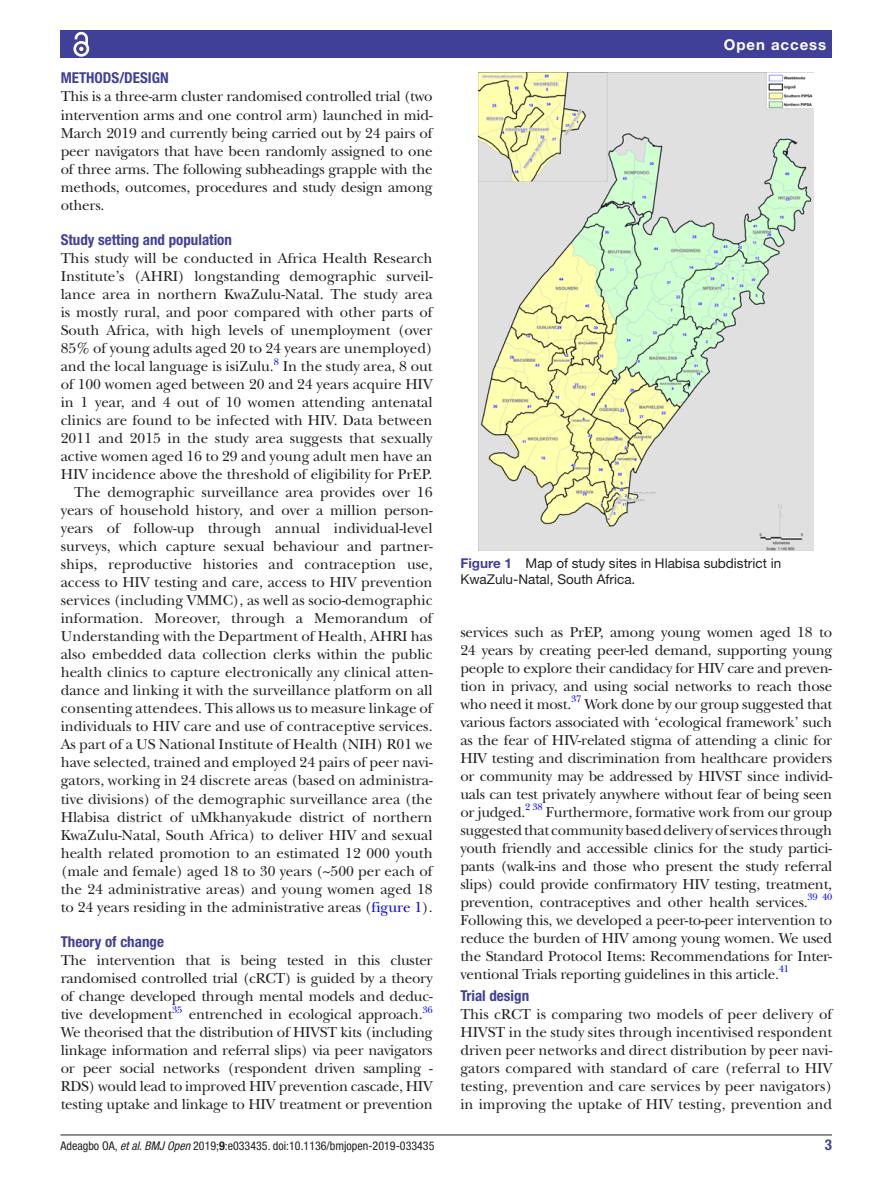
<style>
.page{position:relative;width:893px;height:1191px;background:#fff}
.page>*{position:absolute;margin:0;border:0;box-sizing:border-box;transform-origin:0 0}
.t1{font:15px/18px "New Baskerville";color:#231f20;text-align:justify}
.t2{font:700 condensed 15px "Helvetica Neue LT Std";color:#414099}
.t3{font:700 15px "Helvetica Neue LT Std";letter-spacing:.065em;color:#fff}
.t4{font:13.5px/16.2px "Helvetica Neue LT Std";color:#231f20}
.t5{font:condensed 12px "Helvetica Neue LT Std";color:#231f20}
.t6{font:9.9px "New Baskerville";letter-spacing:-.015em;color:#00f}
.s1{color:#00f}
.s2{font-weight:700;color:#414099}
.s3{font-style:italic}
.s4{font-weight:700}
</style>
<div class="page">
<hr style="left:61px;top:1134px;width:771px;height:1px;background:#231f20">
<div style="left:61px;top:31px;width:771px;height:27px;background:#414099"></div>
<svg style="left:73px;top:31px;width:17px;height:26px"></svg>
<img style="left:479px;top:73px;width:335px;height:477px">
<p class="t2" style="left:61px;top:69px;width:72px">Methods/Desi</p>
<p class="t2" style="left:152px;top:69px;width:18px">gn</p>
<p class="t1" style="left:61px;top:88px;width:373px">This is a three-arm cluster randomised controlled trial (two intervention arms and one control arm) launched in mid-March 2019 and currently being carried out by 24 pairs of peer navigators that have been randomly assigned to one of three arms. The following subheadings grapple with the methods, outcomes, procedures and study design among others.</p>
<p class="t2" style="left:61px;top:231px;width:173px">Study setting and population</p>
<p class="t1" style="left:61px;top:249px;width:373px">This study will be conducted in Africa Health Research Institute’s (AHRI) longstanding demographic surveil&shy;lance area in northern KwaZulu-Natal. The study area is mostly rural, and poor compared with other parts of South Africa, with high levels of unemployment (over 85% of young adults aged 20 to 24 years are unemployed) and the local language is isiZulu.</p>
<p class="t6" style="left:274px;top:355px;width:7px">8</p>
<p class="t1" style="left:61px;top:357px;width:373px;text-align:right">In the study area, 8 out<br>of 100 women aged between 20 and 24 years acquire HIV in 1 year, and 4 out of 10 women attending antenatal clinics are found to be infected with HIV. Data between 2011 and 2015 in the study area suggests that sexually active women aged 16 to 29 and young adult men have an HIV incidence above the threshold of eligibility for PrEP.<br>The demographic surveillance area provides over 16 years of household history, and over a million person&shy;years of follow-up through annual individual-level surveys, which capture sexual behaviour and partner&shy;ships, reproductive histories and contraception use, access to HIV testing and care, access to HIV prevention services (including VMMC), as well as socio-demographic information. Moreover, through a Memorandum of Understanding with the Department of Health, AHRI has also embedded data collection clerks within the public health clinics to capture electronically any clinical atten&shy;dance and linking it with the surveillance platform on all consenting attendees. This allows us to measure linkage of individuals to HIV care and use of contraceptive services.<br>As part of a US National Institute of Health (NIH) R01 we have selected, trained and employed 24 pairs of peer navi&shy;gators, working in 24 discrete areas (based on administra&shy;tive divisions) of the demographic surveillance area (the Hlabisa district of uMkhanyakude district of northern KwaZulu-Natal, South Africa) to deliver HIV and sexual health related promotion to an estimated 12 000 youth (male and female) aged 18 to 30 years (~500 per each of the 24 administrative areas) and young women aged 18 to 24 years residing in the administrative areas (<span class="s1">figure 1</span>).</p>
<p class="t2" style="left:61px;top:933px;width:105px">Theory of change</p>
<p class="t1" style="left:61px;top:951px;width:373px">The intervention that is being tested in this cluster randomised controlled trial (cRCT) is guided by a theory of change developed through mental models and deduc&shy;tive development</p>
<p class="t6" style="left:172px;top:1003px;width:12px">35</p>
<p class="t1" style="left:189px;top:1005px;width:235px">entrenched in ecological approach.</p>
<p class="t6" style="left:422px;top:1003px;width:12px">36</p>
<p class="t1" style="left:61px;top:1023px;width:373px">We theorised that the distribution of HIVST kits (including linkage information and referral slips) via peer navigators or peer social networks (respondent driven sampling - RDS) would lead to improved HIV prevention cascade, HIV testing uptake and linkage to HIV treatment or prevention</p>
<p class="t3" style="left:724px;top:35px;width:104px">Open access</p>
<p class="t4" style="left:460px;top:555px;width:322px"><span class="s2">Figure 1</span> Map of study sites in Hlabisa subdistrict in<br>KwaZulu-Natal, South Africa.</p>
<p class="t1" style="left:460px;top:623px;width:373px">services such as PrEP, among young women aged 18 to 24 years by creating peer-led demand, supporting young people to explore their candidacy for HIV care and preven&shy;tion in privacy, and using social networks to reach those who need it most.</p>
<p class="t6" style="left:571px;top:693px;width:12px">37</p>
<p class="t1" style="left:460px;top:695px;width:373px;text-indent:124px">Work done by our group suggested that various factors associated with ‘ecological framework’ such as the fear of HIV-related stigma of attending a clinic for HIV testing and discrimination from healthcare providers or community may be addressed by HIVST since individ&shy;uals can test privately anywhere without fear of being seen or judged.<sup>2</sup> <sup>38</sup> Furthermore, formative work from our group suggested that community based delivery of services through youth friendly and accessible clinics for the study partici&shy;pants (walk-ins and those who present the study referral slips) could provide confirmatory HIV testing, treatment, prevention, contraceptives and other health services.</p>
<p class="t6" style="left:808px;top:891px;width:26px">39 40</p>
<p class="t1" style="left:460px;top:911px;width:373px">Following this, we developed a peer-to-peer intervention to reduce the burden of HIV among young women. We used the Standard Protocol Items: Recommendations for Inter&shy;ventional Trials reporting guidelines in this article.</p>
<p class="t6" style="left:779px;top:963px;width:12px">41</p>
<p class="t2" style="left:460px;top:987px;width:70px">Trial design</p>
<p class="t1" style="left:460px;top:1005px;width:373px">This cRCT is comparing two models of peer delivery of HIVST in the study sites through incentivised respondent driven peer networks and direct distribution by peer navi&shy;gators compared with standard of care (referral to HIV testing, prevention and care services by peer navigators) in improving the uptake of HIV testing, prevention and</p>
<p class="t5" style="left:61px;top:1138px;width:375px">Adeagbo OA, <span class="s3">et al</span>. <span class="s3">BMJ Open</span> 2019;<span class="s4">9</span>:e033435. doi:10.1136/bmjopen-2019-033435</p>
<p class="t2" style="left:825px;top:1135px;width:9px">3</p>
</div>
